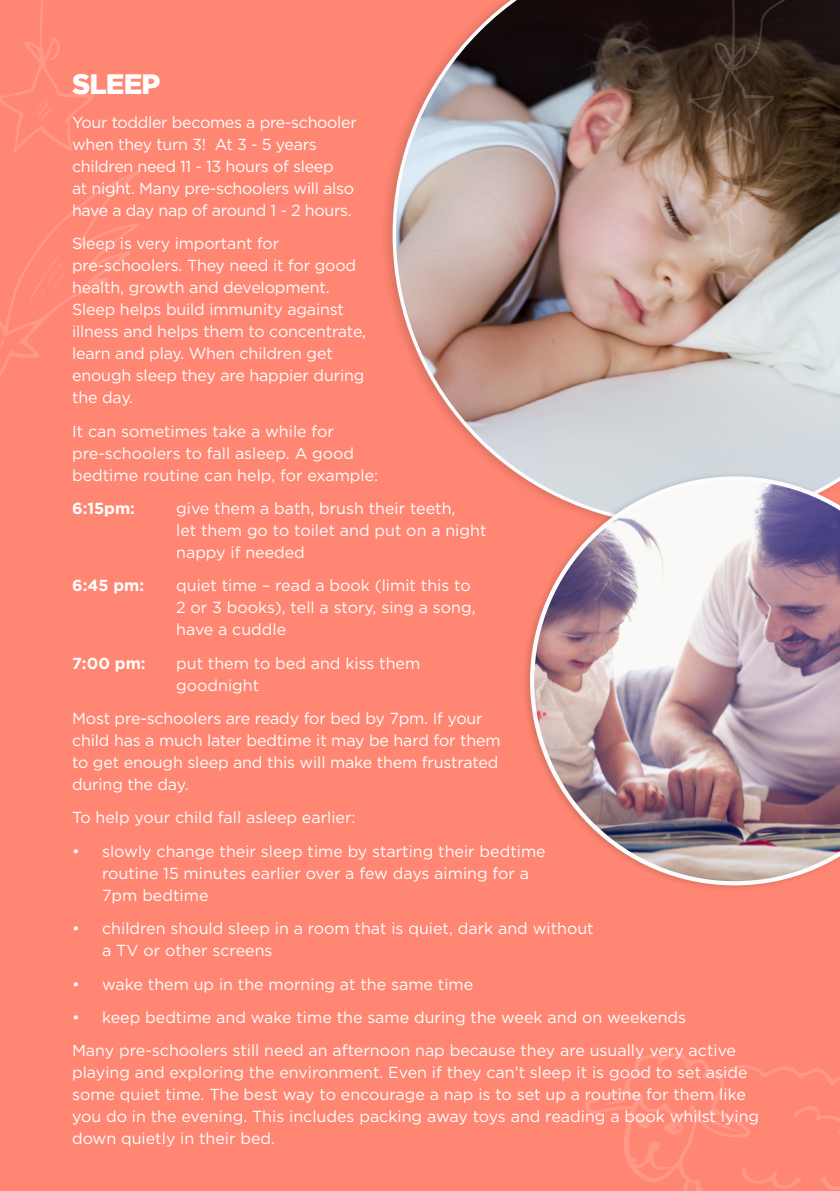
<style>
.page{position:relative;width:840px;height:1191px;background:#fff}
.page>*{position:absolute;margin:0;border:0;box-sizing:border-box;transform-origin:0 0}
.t1{font:900 28px "Gotham HTF";letter-spacing:-.03em;color:#fff}
.t2{font:16px/22px "Gotham";color:#fff}
.t3{font:16px/22px "Gotham";letter-spacing:-.02em;color:#fff}
.t4{font:700 16px "Gotham";color:#fff}
</style>
<div class="page">
<div style="left:0;top:0;width:839px;height:1191px;background:#ff8672"></div>
<svg style="left:0;top:0;width:94px;height:153px"></svg>
<svg style="left:585px;top:1053px;width:254px;height:138px"></svg>
<svg style="left:0;top:170px;width:140px;height:207px"></svg>
<img style="left:392px;top:0;width:447px;height:482px">
<div style="left:520px;top:471px;width:319px;height:421px;background:#000;opacity:.15"></div>
<img style="left:529px;top:476px;width:310px;height:409px">
<svg style="left:688px;top:0;width:103px;height:295px;background:#735c4e"></svg>
<h1 class="t1" style="left:72px;top:68px;width:90px">SLEEP</h1>
<p class="t3" style="left:72px;top:111px;width:286px">Your toddler becomes a pre-schooler when they turn 3! At 3 - 5 years children need 11 - 13 hours of sleep<br>at night. Many pre-schoolers will also have a day nap of around 1 - 2 hours.</p>
<p class="t2" style="left:72px;top:232px;width:295px">Sleep is very important for pre-schoolers. They need it for good health, growth and development.<br>Sleep helps build immunity against illness and helps them to concentrate, learn and play. When children get enough sleep they are happier during the day.</p>
<p class="t2" style="left:72px;top:419px;width:307px">It can sometimes take a while for pre-schoolers to fall asleep. A good bedtime routine can help, for example:</p>
<p class="t4" style="left:72px;top:497px;width:64px">6:15pm:</p>
<p class="t2" style="left:176px;top:497px;width:311px">give them a bath, brush their teeth,<br>let them go to toilet and put on a night nappy if needed</p>
<p class="t4" style="left:72px;top:575px;width:73px">6:45 pm:</p>
<p class="t2" style="left:176px;top:574px;width:301px">quiet time – read a book (limit this to<br>2 or 3 books), tell a story, sing a song, have a cuddle</p>
<p class="t4" style="left:72px;top:652px;width:75px">7:00 pm:</p>
<p class="t2" style="left:176px;top:651px;width:245px">put them to bed and kiss them goodnight</p>
<p class="t2" style="left:72px;top:707px;width:430px">Most pre-schoolers are ready for bed by 7pm. If your child has a much later bedtime it may be hard for them to get enough sleep and this will make them frustrated during the day.</p>
<p class="t2" style="left:72px;top:806px;width:285px">To help your child fall asleep earlier:</p>
<p class="t2" style="left:102px;top:839px;width:445px;text-indent:-30px">• slowly change their sleep time by starting their bedtime routine 15 minutes earlier over a few days aiming for a<br>7pm bedtime</p>
<p class="t2" style="left:102px;top:917px;width:493px;text-indent:-30px">• children should sleep in a room that is quiet, dark and without a TV or other screens</p>
<p class="t2" style="left:72px;top:972px;width:402px">• wake them up in the morning at the same time</p>
<p class="t2" style="left:72px;top:1000px;width:665px;line-height:33.4px">• keep bedtime and wake time the same during the week and on weekends<br>Many pre-schoolers still need an afternoon nap because they are usually very active</p>
<p class="t2" style="left:72px;top:1061px;width:688px">playing and exploring the environment. Even if they can’t sleep it is good to set aside some quiet time. The best way to encourage a nap is to set up a routine for them like you do in the evening. This includes packing away toys and reading a book whilst lying down quietly in their bed.</p>
</div>
